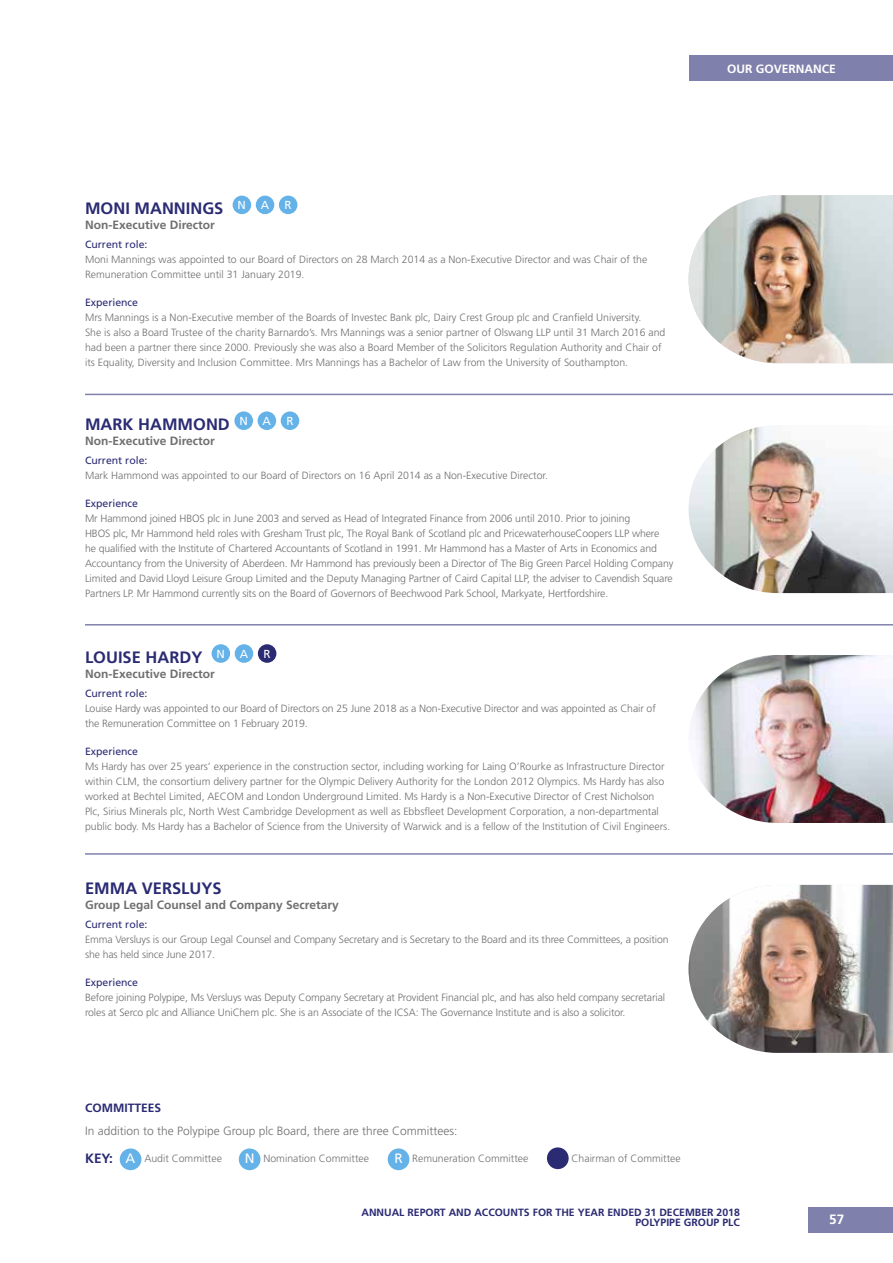
<style>
.page{position:relative;width:893px;height:1263px;background:#fff}
.page>*{position:absolute;margin:0;border:0;box-sizing:border-box;transform-origin:0 0}
.t1{font:700 16.5px "Frutiger LT Std";color:#2b2b74}
.t2{font:700 13.5px "Frutiger LT Std";color:#fff}
.t3{font:700 12px "Frutiger LT Std";color:#706f6f}
.t4{font:300 12px "Frutiger LT Std";color:#706f6f}
.t5{font:700 12px "Frutiger LT Std";color:#fff}
.t6{font:700 12px "Frutiger LT Std";color:#2b2b74}
.t7{font:11.7px "Frutiger LT Std";color:#fff}
.t8{font:300 10.5px/15px "Frutiger LT Std";color:#706f6f}
.t9{font:10.5px "Frutiger LT Std";color:#2b2b74}
.t10{font:700 10.5px/10.5px "Frutiger LT Std";color:#2b2b74;text-align:right}
.s1{font-weight:700;font-size:13.5px;color:#2b2b74}
.s2{font-weight:400;font-size:13.65px;color:#fff}
</style>
<div class="page">
<hr style="left:85px;top:394px;width:808px;height:1px;background:#8080ac">
<hr style="left:85px;top:624px;width:808px;height:1px;background:#8080ac">
<hr style="left:85px;top:853px;width:808px;height:2px;background:#8080ac">
<div style="left:233px;top:196px;width:18px;height:18px;background:#64b2e8;border-radius:50%"></div>
<div style="left:256px;top:196px;width:18px;height:18px;background:#64b2e8;border-radius:50%"></div>
<div style="left:279px;top:196px;width:18px;height:18px;background:#64b2e8;border-radius:50%"></div>
<div style="left:234px;top:411px;width:19px;height:19px;background:#64b2e8;border-radius:50%"></div>
<div style="left:258px;top:411px;width:18px;height:19px;background:#64b2e8;border-radius:50%"></div>
<div style="left:281px;top:411px;width:18px;height:19px;background:#64b2e8;border-radius:50%"></div>
<div style="left:212px;top:644px;width:18px;height:19px;background:#64b2e8;border-radius:50%"></div>
<div style="left:235px;top:644px;width:18px;height:19px;background:#64b2e8;border-radius:50%"></div>
<div style="left:258px;top:644px;width:18px;height:19px;background:#2b2b74;border-radius:50%"></div>
<div style="left:808px;top:1208px;width:85px;height:25px;background:#8080ac"></div>
<div style="left:689px;top:55px;width:204px;height:26px;background:#8080ac"></div>
<img style="left:688px;top:195px;width:205px;height:168px">
<img style="left:688px;top:426px;width:205px;height:167px">
<img style="left:691px;top:655px;width:202px;height:168px">
<img style="left:688px;top:885px;width:205px;height:168px">
<div style="left:388px;top:1148px;width:21px;height:22px;background:#64b2e8;border-radius:50%"></div>
<div style="left:239px;top:1148px;width:21px;height:22px;background:#64b2e8;border-radius:50%"></div>
<div style="left:120px;top:1148px;width:21px;height:22px;background:#64b2e8;border-radius:50%"></div>
<div style="left:547px;top:1147px;width:22px;height:22px;background:#2b2b74;border-radius:50%"></div>
<p class="t5" style="left:727px;top:61px;width:110px">OUR GOVERNANCE</p>
<h1 class="t1" style="left:85px;top:199px;width:162px">MONI MANNINGS <sup>N</sup></h1>
<p class="t7" style="left:261px;top:198px;width:10px">A</p>
<p class="t7" style="left:284px;top:198px;width:9px">R</p>
<p class="t3" style="left:85px;top:218px;width:131px">Non-Executive Director</p>
<p class="t9" style="left:85px;top:239px;width:64px">Current role:</p>
<p class="t8" style="left:85px;top:252px;width:564px">Moni Mannings was appointed to our Board of Directors on 28 March 2014 as a Non-Executive Director and was Chair of the<br>Remuneration Committee until 31 January 2019.</p>
<p class="t9" style="left:85px;top:296px;width:55px">Experience</p>
<p class="t8" style="left:85px;top:310px;width:582px">Mrs Mannings is a Non-Executive member of the Boards of Investec Bank plc, Dairy Crest Group plc and Cranfield University.<br>She is also a Board Trustee of the charity Barnardo’s. Mrs Mannings was a senior partner of Olswang LLP until 31 March 2016 and had been a partner there since 2000. Previously she was also a Board Member of the Solicitors Regulation Authority and Chair of its Equality, Diversity and Inclusion Committee. Mrs Mannings has a Bachelor of Law from the University of Southampton.</p>
<h1 class="t1" style="left:85px;top:415px;width:164px">MARK HAMMOND <sup>N</sup></h1>
<p class="t7" style="left:263px;top:414px;width:10px">A</p>
<p class="t7" style="left:286px;top:414px;width:9px">R</p>
<p class="t3" style="left:85px;top:434px;width:131px">Non-Executive Director</p>
<p class="t9" style="left:85px;top:454px;width:64px">Current role:</p>
<p class="t8" style="left:85px;top:468px;width:464px">Mark Hammond was appointed to our Board of Directors on 16 April 2014 as a Non-Executive Director.</p>
<p class="t9" style="left:85px;top:497px;width:55px">Experience</p>
<p class="t8" style="left:85px;top:511px;width:590px">Mr Hammond joined HBOS plc in June 2003 and served as Head of Integrated Finance from 2006 until 2010. Prior to joining<br>HBOS plc, Mr Hammond held roles with Gresham Trust plc, The Royal Bank of Scotland plc and PricewaterhouseCoopers LLP where<br>he qualified with the Institute of Chartered Accountants of Scotland in 1991. Mr Hammond has a Master of Arts in Economics and Accountancy from the University of Aberdeen. Mr Hammond has previously been a Director of The Big Green Parcel Holding Company Limited and David Lloyd Leisure Group Limited and the Deputy Managing Partner of Caird Capital LLP, the adviser to Cavendish Square Partners LP. Mr Hammond currently sits on the Board of Governors of Beechwood Park School, Markyate, Hertfordshire.</p>
<h1 class="t1" style="left:85px;top:647px;width:141px">LOUISE HARDY <sup>N</sup></h1>
<p class="t7" style="left:240px;top:647px;width:10px">A</p>
<p class="t7" style="left:263px;top:647px;width:9px">R</p>
<p class="t3" style="left:85px;top:667px;width:131px">Non-Executive Director</p>
<p class="t9" style="left:85px;top:687px;width:64px">Current role:</p>
<p class="t8" style="left:85px;top:701px;width:572px">Louise Hardy was appointed to our Board of Directors on 25 June 2018 as a Non-Executive Director and was appointed as Chair of the Remuneration Committee on 1 February 2019.</p>
<p class="t9" style="left:85px;top:745px;width:55px">Experience</p>
<p class="t8" style="left:85px;top:759px;width:587px">Ms Hardy has over 25 years’ experience in the construction sector, including working for Laing O’Rourke as Infrastructure Director within CLM, the consortium delivery partner for the Olympic Delivery Authority for the London 2012 Olympics. Ms Hardy has also worked at Bechtel Limited, AECOM and London Underground Limited. Ms Hardy is a Non-Executive Director of Crest Nicholson Plc, Sirius Minerals plc, North West Cambridge Development as well as Ebbsfleet Development Corporation, a non-departmental public body. Ms Hardy has a Bachelor of Science from the University of Warwick and is a fellow of the Institution of Civil Engineers.</p>
<h1 class="t1" style="left:85px;top:878px;width:138px">EMMA VERSLUYS</h1>
<p class="t3" style="left:85px;top:897px;width:255px">Group Legal Counsel and Company Secretary</p>
<p class="t9" style="left:85px;top:918px;width:64px">Current role:</p>
<p class="t8" style="left:85px;top:932px;width:585px">Emma Versluys is our Group Legal Counsel and Company Secretary and is Secretary to the Board and its three Committees, a position she has held since June 2017.</p>
<p class="t9" style="left:85px;top:976px;width:55px">Experience</p>
<p class="t8" style="left:85px;top:990px;width:582px">Before joining Polypipe, Ms Versluys was Deputy Company Secretary at Provident Financial plc, and has also held company secretarial roles at Serco plc and Alliance UniChem plc. She is an Associate of the ICSA: The Governance Institute and is also a solicitor.</p>
<p class="t6" style="left:85px;top:1101px;width:78px">COMMITTEES</p>
<p class="t4" style="left:85px;top:1124px;width:374px">In addition to the Polypipe Group plc Board, there are three Committees:</p>
<p class="t8" style="left:85px;top:1151px;width:138px"><span class="s1">KEY:</span> <span class="s2">A</span> Audit Committee</p>
<p class="t8" style="left:245px;top:1151px;width:126px"><span class="s2">N</span> Nomination Committee</p>
<p class="t8" style="left:394px;top:1151px;width:136px"><span class="s2">R</span> Remuneration Committee</p>
<p class="t8" style="left:572px;top:1151px;width:111px">Chairman of Committee</p>
<p class="t10" style="left:361px;top:1207px;width:380px">ANNUAL REPORT AND ACCOUNTS FOR THE YEAR ENDED 31 DECEMBER 2018<br>POLYPIPE GROUP PLC</p>
<p class="t2" style="left:829px;top:1211px;width:17px">57</p>
</div>
